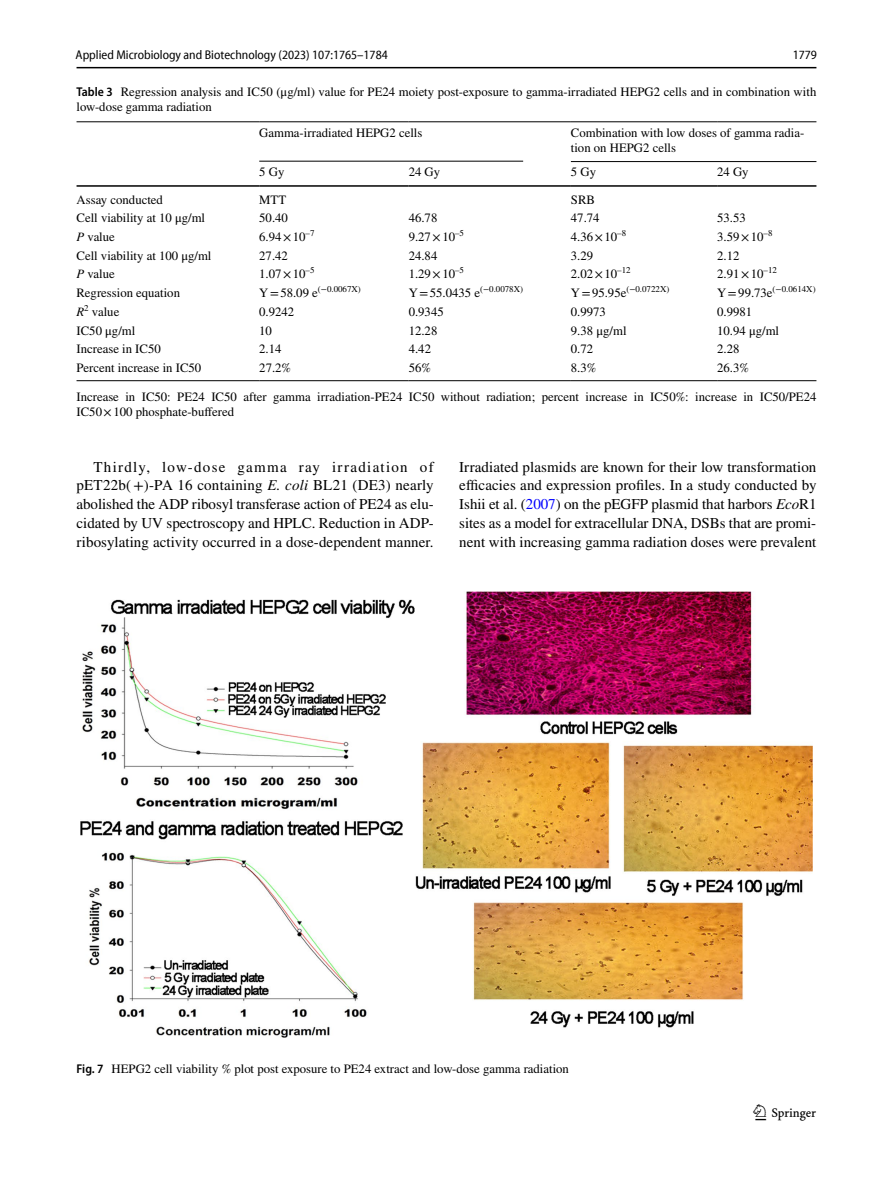
<style>
.page{position:relative;width:893px;height:1187px;background:#fff}
.page>*{position:absolute;margin:0;border:0;box-sizing:border-box;transform-origin:0 0}
.t1{font:22.5px "Springnew Regular 3";color:#000}
.t2{font:15px/18.8px "STIX";letter-spacing:.005em;color:#000;text-align:justify}
.t3{font:12.75px/15px "STIX";color:#000}
.t4{font:semi-condensed 12.75px "Myriad Pro Unic";color:#000}
.t5{font:8.85px "STIX";color:#000}
.s1{font-family:"Myriad Pro";font-weight:600;font-stretch:semi-condensed}
.s2{font-style:italic}
.s3{font-size:12.75px}
.s4{color:#00f}
</style>
<div class="page">
<hr style="left:77px;top:67px;width:739px;height:1px;background:#000">
<hr style="left:77px;top:121px;width:182px;height:1px;background:#000">
<hr style="left:77px;top:185px;width:182px;height:2px;background:#000">
<hr style="left:259px;top:121px;width:150px;height:1px;background:#000">
<hr style="left:409px;top:121px;width:162px;height:1px;background:#000">
<hr style="left:571px;top:121px;width:146px;height:1px;background:#000">
<hr style="left:717px;top:121px;width:99px;height:1px;background:#000">
<hr style="left:259px;top:185px;width:150px;height:2px;background:#000">
<hr style="left:409px;top:185px;width:162px;height:2px;background:#000">
<hr style="left:571px;top:185px;width:146px;height:2px;background:#000">
<hr style="left:717px;top:185px;width:99px;height:2px;background:#000">
<hr style="left:77px;top:380px;width:182px;height:1px;background:#000">
<hr style="left:259px;top:380px;width:150px;height:1px;background:#000">
<hr style="left:409px;top:380px;width:162px;height:1px;background:#000">
<hr style="left:571px;top:380px;width:146px;height:1px;background:#000">
<hr style="left:717px;top:380px;width:99px;height:1px;background:#000">
<hr style="left:259px;top:161px;width:264px;height:1px;background:#000">
<hr style="left:571px;top:161px;width:245px;height:1px;background:#000">
<img style="left:81px;top:591px;width:731px;height:446px">
<p class="t4" style="left:76px;top:50px;width:314px">Applied Microbiology and Biotechnology (2023) 107:1765–1784</p>
<p class="t4" style="left:793px;top:50px;width:26px">1779</p>
<p class="t3" style="left:77px;top:85px;width:741px"><span class="s1">Table 3</span> Regression analysis and IC50 (μg/ml) value for PE24 moiety post-exposure to gamma-irradiated HEPG2 cells and in combination with low-dose gamma radiation</p>
<p class="t3" style="left:259px;top:126px;width:165px">Gamma-irradiated HEPG2 cells</p>
<p class="t3" style="left:571px;top:126px;width:235px">Combination with low doses of gamma radia&shy;tion on HEPG2 cells</p>
<p class="t3" style="left:259px;top:165px;width:27px">5 Gy</p>
<p class="t3" style="left:409px;top:165px;width:33px">24 Gy</p>
<p class="t3" style="left:571px;top:165px;width:27px">5 Gy</p>
<p class="t3" style="left:717px;top:165px;width:33px">24 Gy</p>
<p class="t3" style="left:77px;top:193px;width:88px">Assay conducted</p>
<p class="t3" style="left:259px;top:193px;width:28px">MTT</p>
<p class="t3" style="left:571px;top:193px;width:26px">SRB</p>
<p class="t3" style="left:77px;top:211px;width:130px">Cell viability at 10 μg/ml</p>
<p class="t3" style="left:259px;top:211px;width:30px">50.40</p>
<p class="t3" style="left:409px;top:211px;width:30px">46.78</p>
<p class="t3" style="left:571px;top:211px;width:30px">47.74</p>
<p class="t3" style="left:717px;top:211px;width:30px">53.53</p>
<p class="t3" style="left:77px;top:230px;width:40px"><span class="s2">P</span> value</p>
<p class="t3" style="left:259px;top:230px;width:57px">6.94× -10<sup>–7</sup></p>
<p class="t3" style="left:409px;top:230px;width:57px">9.27× -10<sup>–5</sup></p>
<p class="t3" style="left:571px;top:230px;width:57px">4.36× -10<sup>–8</sup></p>
<p class="t3" style="left:717px;top:230px;width:57px">3.59× -10<sup>–8</sup></p>
<p class="t3" style="left:77px;top:249px;width:136px">Cell viability at 100 μg/ml</p>
<p class="t3" style="left:259px;top:249px;width:30px">27.42</p>
<p class="t3" style="left:409px;top:249px;width:30px">24.84</p>
<p class="t3" style="left:571px;top:249px;width:24px">3.29</p>
<p class="t3" style="left:717px;top:249px;width:24px">2.12</p>
<p class="t3" style="left:77px;top:267px;width:40px"><span class="s2">P</span> value</p>
<p class="t3" style="left:259px;top:267px;width:57px">1.07× -10<sup>–5</sup></p>
<p class="t3" style="left:409px;top:267px;width:57px">1.29× -10<sup>–5</sup></p>
<p class="t3" style="left:571px;top:267px;width:61px">2.02× -10<sup>–12</sup></p>
<p class="t3" style="left:717px;top:267px;width:61px">2.91× -10<sup>–12</sup></p>
<p class="t3" style="left:77px;top:286px;width:105px">Regression equation</p>
<p class="t5" style="left:259px;top:283px;width:103px"><span class="s3">Y=58.09 e</span>(−0.0067X)</p>
<p class="t3" style="left:409px;top:286px;width:116px">Y=55.0435 e<sup>(−0.0078X)</sup></p>
<p class="t5" style="left:571px;top:283px;width:100px"><span class="s3">Y=95.95e</span>(−0.0722X)</p>
<p class="t5" style="left:717px;top:283px;width:100px"><span class="s3">Y=99.73e</span>(−0.0614X)</p>
<p class="t3" style="left:77px;top:305px;width:44px"><span class="s2">R</span><sup>2</sup> value</p>
<p class="t3" style="left:259px;top:305px;width:37px">0.9242</p>
<p class="t3" style="left:409px;top:305px;width:37px">0.9345</p>
<p class="t3" style="left:571px;top:305px;width:37px">0.9973</p>
<p class="t3" style="left:717px;top:305px;width:37px">0.9981</p>
<p class="t3" style="left:77px;top:324px;width:60px">IC50 μg/ml</p>
<p class="t3" style="left:259px;top:324px;width:14px">10</p>
<p class="t3" style="left:409px;top:324px;width:30px">12.28</p>
<p class="t3" style="left:571px;top:324px;width:57px">9.38 μg/ml</p>
<p class="t3" style="left:717px;top:324px;width:63px">10.94 μg/ml</p>
<p class="t3" style="left:77px;top:342px;width:86px">Increase in IC50</p>
<p class="t3" style="left:259px;top:342px;width:24px">2.14</p>
<p class="t3" style="left:409px;top:342px;width:24px">4.42</p>
<p class="t3" style="left:571px;top:342px;width:24px">0.72</p>
<p class="t3" style="left:717px;top:342px;width:24px">2.28</p>
<p class="t3" style="left:77px;top:361px;width:126px">Percent increase in IC50</p>
<p class="t3" style="left:259px;top:361px;width:33px">27.2%</p>
<p class="t3" style="left:409px;top:361px;width:24px">56%</p>
<p class="t3" style="left:571px;top:361px;width:27px">8.3%</p>
<p class="t3" style="left:717px;top:361px;width:33px">26.3%</p>
<p class="t3" style="left:77px;top:390px;width:741px">Increase in IC50: PE24 IC50 after gamma irradiation-PE24 IC50 without radiation; percent increase in IC50%: increase in IC50/PE24<br>IC50×100 phosphate-buffered</p>
<p class="t2" style="left:77px;top:458px;width:359px;text-indent:17px">Thirdly, low-dose gamma ray irradiation of pET22b(+)-PA 16 containing <span class="s2">E. coli</span> BL21 (DE3) nearly abolished the ADP ribosyl transferase action of PE24 as elu&shy;cidated by UV spectroscopy and HPLC. Reduction in ADP&shy;ribosylating activity occurred in a dose-dependent manner.</p>
<p class="t2" style="left:459px;top:458px;width:359px">Irradiated plasmids are known for their low transformation efficacies and expression profiles. In a study conducted by Ishii et al. (<span class="s4">2007</span>) on the pEGFP plasmid that harbors <span class="s2">Eco</span>R1 sites as a model for extracellular DNA, DSBs that are promi&shy;nent with increasing gamma radiation doses were prevalent</p>
<p class="t3" style="left:77px;top:1061px;width:494px"><span class="s1">Fig. 7</span> HEPG2 cell viability % plot post exposure to PE24 extract and low-dose gamma radiation</p>
<h1 class="t1" style="left:755px;top:1104px;width:62px">1 3</h1>
</div>
